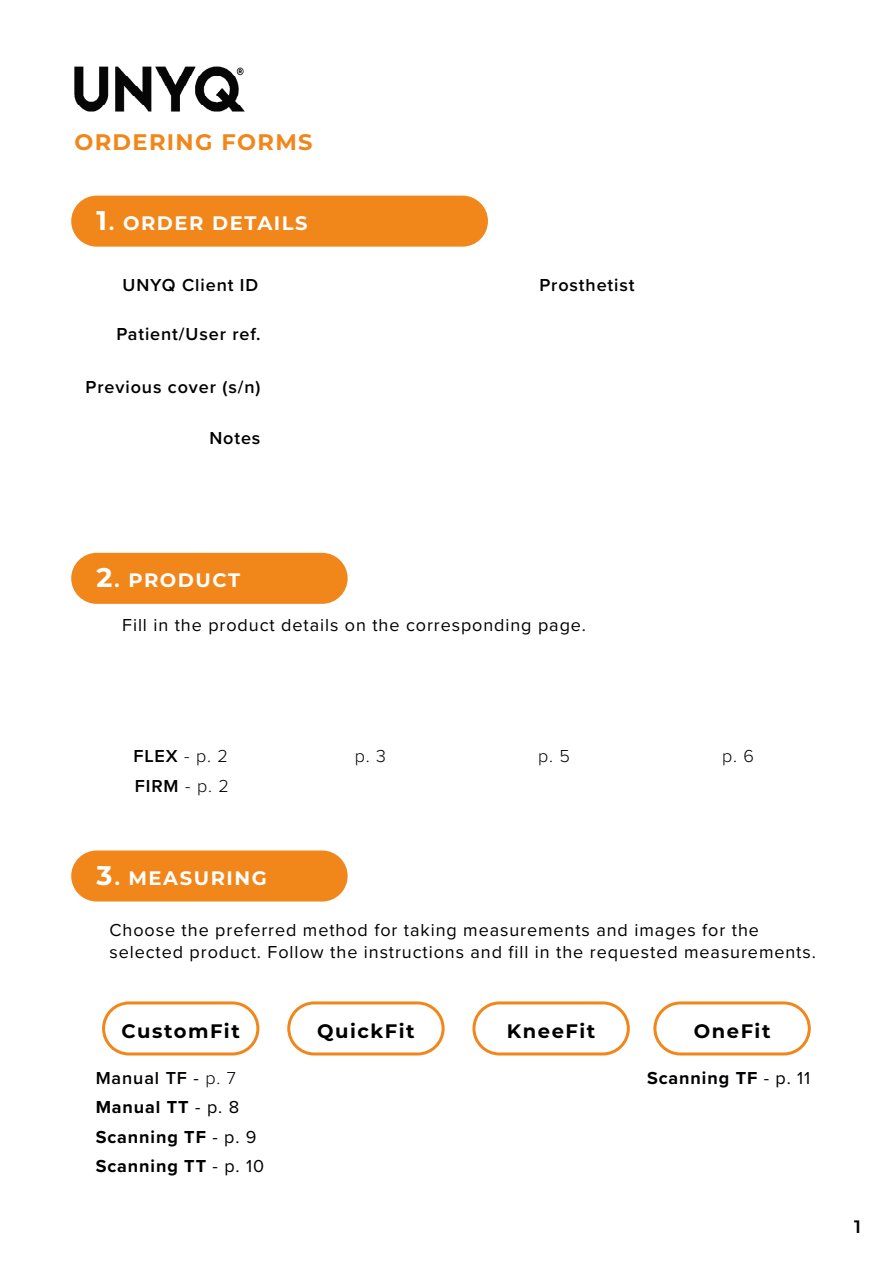
<style>
.page{position:relative;width:893px;height:1263px;background:#fff}
.page>*{position:absolute;margin:0;border:0;box-sizing:border-box;transform-origin:0 0}
.t1{font:700 22.5px "Montserrat";letter-spacing:.06em;color:#f1861a}
.t2{font:700 19.5px "Montserrat";letter-spacing:.08em;color:#fff}
.t3{font:700 19.5px "Montserrat";letter-spacing:.08em;color:#000}
.t4{font:18px/21.6px "Proxima Nova";letter-spacing:.05em;color:#000}
.t5{font:600 18px "Proxima Nova";letter-spacing:.05em;color:#000}
.t6{font:700 18px/29.5px "Proxima Nova";letter-spacing:.05em;color:#000}
.t7{font:300 18px "Proxima Nova";color:#000}
.t8{font:600 18px "Montserrat";color:#000}
.s1{font-size:27px}
.s2{font-weight:300}
.s3{font-weight:600}
.s4{font-weight:400}
</style>
<div class="page">
<div style="left:102px;top:1001px;width:157px;height:54px;border:3px solid #f1861a;border-radius:26px"></div>
<img style="left:74px;top:67px;width:170px;height:44px">
<div style="left:71px;top:196px;width:417px;height:51px;background:#f1861a;border-radius:26px"></div>
<div style="left:71px;top:850px;width:277px;height:51px;background:#f1861a;border-radius:26px"></div>
<div style="left:287px;top:1001px;width:158px;height:54px;border:3px solid #f1861a;border-radius:26px"></div>
<div style="left:472px;top:1001px;width:158px;height:54px;border:3px solid #f1861a;border-radius:26px"></div>
<div style="left:653px;top:1001px;width:158px;height:54px;border:3px solid #f1861a;border-radius:26px"></div>
<div style="left:71px;top:553px;width:277px;height:51px;background:#f1861a;border-radius:26px"></div>
<p class="t1" style="left:74px;top:126px;width:240px">ORDERING FORMS</p>
<p class="t2" style="left:97px;top:209px;width:213px"><span class="s1">1</span>. ORDER DETAILS</p>
<p class="t5" style="left:123px;top:271px;width:137px">UNYQ Client ID</p>
<p class="t5" style="left:539px;top:271px;width:97px">Prosthetist</p>
<p class="t5" style="left:116px;top:321px;width:146px">Patient/User ref.</p>
<p class="t5" style="left:86px;top:373px;width:176px">Previous cover (s/n)</p>
<p class="t5" style="left:209px;top:424px;width:53px">Notes</p>
<p class="t2" style="left:97px;top:566px;width:145px"><span class="s1">2</span>. PRODUCT</p>
<p class="t4" style="left:122px;top:613px;width:465px">Fill in the product details on the corresponding page.</p>
<p class="t5" style="left:133px;top:742px;width:96px">FLEX <span class="s2">- p. 2</span></p>
<p class="t7" style="left:355px;top:742px;width:33px">p. 3</p>
<p class="t7" style="left:538px;top:742px;width:33px">p. 5</p>
<p class="t7" style="left:722px;top:742px;width:33px">p. 6</p>
<p class="t5" style="left:135px;top:773px;width:96px">FIRM <span class="s2">- p. 2</span></p>
<p class="t2" style="left:97px;top:864px;width:172px"><span class="s1">3</span>. MEASURING</p>
<p class="t4" style="left:109px;top:918px;width:708px">Choose the preferred method for taking measurements and images for the selected product. Follow the instructions and fill in the requested measurements.</p>
<p class="t3" style="left:122px;top:1017px;width:120px">CustomFit</p>
<p class="t3" style="left:317px;top:1017px;width:99px">QuickFit</p>
<p class="t3" style="left:507px;top:1017px;width:90px">KneeFit</p>
<p class="t3" style="left:694px;top:1017px;width:78px">OneFit</p>
<p class="t6" style="left:96px;top:1062px;width:170px"><span class="s3">Manual TF</span> <span class="s4">-</span> <span class="s2">p. 7<br></span>Manual TT <span class="s4">- p. 8<br></span>Scanning TF <span class="s4">- p. 9<br></span>Scanning TT <span class="s4">- p. 10</span></p>
<p class="t6" style="left:647px;top:1062px;width:165px">Scanning TF <span class="s4">- p. 11</span></p>
<p class="t8" style="left:854px;top:1213px;width:8px">1</p>
</div>
